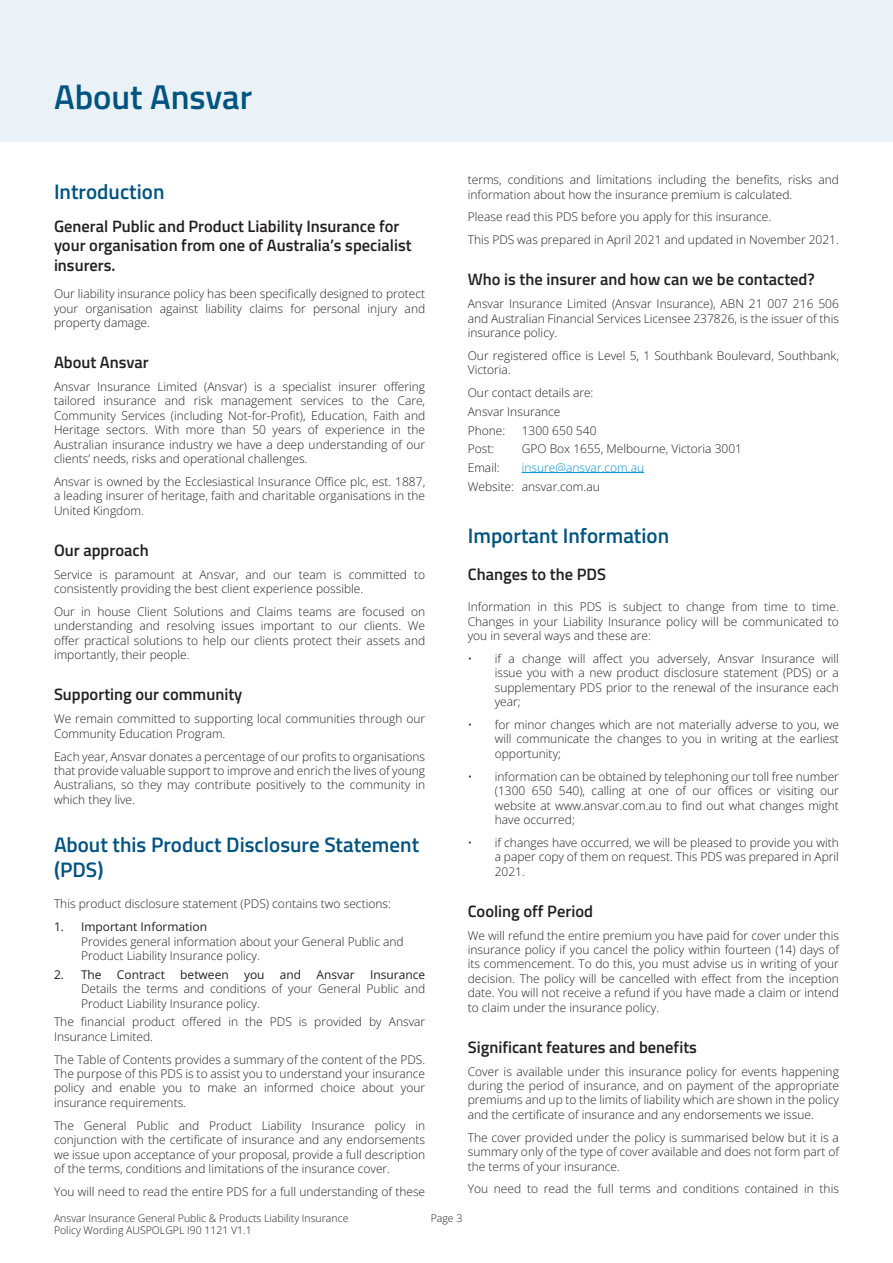
<style>
.page{position:relative;width:893px;height:1263px;background:#fff}
.page>*{position:absolute;margin:0;border:0;box-sizing:border-box;transform-origin:0 0}
.Title_copy{font:600 34.5px "Titillium Web";color:#005480}
.Heading{font:600 21px/25.2px "Titillium Web";color:#005480}
.Subheading_copy{font:600 16.5px "Titillium Web";color:#231f20}
.Heading-2{font:600 16.5px/19.8px "Titillium Web";color:#231f20}
.Bidy_Copy_copy{font:300 12px/14.4px "Open Sans";color:#231f20;text-align:justify}
.Subheading_copy-2{font:300 12px/14.4px "Open Sans";color:#231f20;text-align:justify}
.Bullets_copy{font:300 12px "Open Sans";color:#231f20}
.t1{font:12px "Open Sans";color:#231f20}
.Bullets_copy-2{font:300 12px "Open Sans";color:#0093d0}
.t2{font:300 10.5px "Open Sans";color:#231f20}
.s1{font-weight:400}
</style>
<div class="page">
<div style="left:0;top:0;width:893px;height:142px;background:#eaf1f7"></div>
<hr style="left:522px;top:472px;width:122px;height:1px;background:#0093d0">
<p class="Title_copy" style="left:54px;top:71px;width:200px">About Ansvar</p>
<p class="Heading" style="left:54px;top:178px;width:112px">Introduction</p>
<p class="Heading-2" style="left:54px;top:215px;width:359px">General Public and Product Liability Insurance for your organisation from one of Australia’s specialist insurers.</p>
<p class="Bidy_Copy_copy" style="left:54px;top:286px;width:373px">Our liability insurance policy has been specifically designed to protect your organisation against liability claims for personal injury and property damage.</p>
<p class="Subheading_copy" style="left:54px;top:350px;width:96px">About Ansvar</p>
<p class="Bidy_Copy_copy" style="left:54px;top:379px;width:373px">Ansvar Insurance Limited (Ansvar) is a specialist insurer offering tailored insurance and risk management services to the Care, Community Services (including Not-for-Profit), Education, Faith and Heritage sectors. With more than 50 years of experience in the Australian insurance industry we have a deep understanding of our clients’ needs, risks and operational challenges.</p>
<p class="Bidy_Copy_copy" style="left:54px;top:474px;width:373px">Ansvar is owned by the Ecclesiastical Insurance Office plc, est. 1887, a leading insurer of heritage, faith and charitable organisations in the United Kingdom.</p>
<p class="Subheading_copy" style="left:54px;top:538px;width:96px">Our approach</p>
<p class="Bidy_Copy_copy" style="left:54px;top:567px;width:373px">Service is paramount at Ansvar, and our team is committed to consistently providing the best client experience possible.</p>
<p class="Bidy_Copy_copy" style="left:54px;top:604px;width:373px">Our in house Client Solutions and Claims teams are focused on understanding and resolving issues important to our clients. We offer practical solutions to help our clients protect their assets and importantly, their people.</p>
<p class="Subheading_copy" style="left:54px;top:682px;width:190px">Supporting our community</p>
<p class="Bidy_Copy_copy" style="left:54px;top:711px;width:373px">We remain committed to supporting local communities through our<br>Community Education Program.</p>
<p class="Bidy_Copy_copy" style="left:54px;top:749px;width:373px">Each year, Ansvar donates a percentage of our profits to organisations that provide valuable support to improve and enrich the lives of young Australians, so they may contribute positively to the community in which they live.</p>
<p class="Heading" style="left:54px;top:831px;width:367px">About this Product Disclosure Statement (PDS)</p>
<p class="Bidy_Copy_copy" style="left:54px;top:896px;width:338px">This product disclosure statement (PDS) contains two sections:</p>
<p class="Bidy_Copy_copy" style="left:81px;top:919px;width:324px;text-align:left;text-indent:-27px"><span class="s1">1. Important Information<br></span>Provides general information about your General Public and<br>Product Liability Insurance policy.</p>
<p class="t1" style="left:54px;top:966px;width:49px">2. The</p>
<p class="t1" style="left:117px;top:966px;width:50px">Contract</p>
<p class="t1" style="left:180px;top:966px;width:50px">between</p>
<p class="t1" style="left:244px;top:966px;width:22px">you</p>
<p class="t1" style="left:280px;top:966px;width:23px">and</p>
<p class="t1" style="left:317px;top:966px;width:40px">Ansvar</p>
<p class="Bidy_Copy_copy" style="left:81px;top:967px;width:346px;text-indent:289px"><span class="s1">Insurance </span>Details the terms and conditions of your General Public and Product Liability Insurance policy.</p>
<p class="Bidy_Copy_copy" style="left:54px;top:1014px;width:373px">The financial product offered in the PDS is provided by Ansvar<br>Insurance Limited.</p>
<p class="Bidy_Copy_copy" style="left:54px;top:1052px;width:373px">The Table of Contents provides a summary of the content of the PDS.<br>The purpose of this PDS is to assist you to understand your insurance policy and enable you to make an informed choice about your insurance requirements.</p>
<p class="Bidy_Copy_copy" style="left:54px;top:1118px;width:373px">The General Public and Product Liability Insurance policy in conjunction with the certificate of insurance and any endorsements we issue upon acceptance of your proposal, provide a full description of the terms, conditions and limitations of the insurance cover.</p>
<p class="Bidy_Copy_copy" style="left:54px;top:1184px;width:373px">You will need to read the entire PDS for a full understanding of these</p>
<p class="Bidy_Copy_copy" style="left:468px;top:172px;width:373px">terms, conditions and limitations including the benefits, risks and information about how the insurance premium is calculated.</p>
<p class="Bidy_Copy_copy" style="left:468px;top:210px;width:305px">Please read this PDS before you apply for this insurance.</p>
<p class="Bidy_Copy_copy" style="left:468px;top:232px;width:373px">This PDS was prepared in April 2021 and updated in November 2021.</p>
<p class="Subheading_copy" style="left:468px;top:267px;width:349px">Who is the insurer and how can we be contacted?</p>
<p class="Subheading_copy-2" style="left:468px;top:296px;width:373px">Ansvar Insurance Limited (Ansvar Insurance), ABN 21 007 216 506 and Australian Financial Services Licensee 237826, is the issuer of this insurance policy.</p>
<p class="Subheading_copy-2" style="left:468px;top:348px;width:373px">Our registered office is Level 5, 1 Southbank Boulevard, Southbank,<br>Victoria.</p>
<p class="Subheading_copy-2" style="left:468px;top:385px;width:127px">Our contact details are:</p>
<p class="Subheading_copy-2" style="left:468px;top:404px;width:94px">Ansvar Insurance</p>
<p class="Bullets_copy" style="left:468px;top:422px;width:39px">Phone:</p>
<p class="Bullets_copy" style="left:522px;top:422px;width:76px">1300 650 540</p>
<p class="Bullets_copy" style="left:468px;top:441px;width:28px">Post:</p>
<p class="Bullets_copy" style="left:522px;top:441px;width:222px">GPO Box 1655, Melbourne, Victoria 3001</p>
<p class="Bullets_copy" style="left:468px;top:459px;width:33px">Email:</p>
<p class="Bullets_copy-2" style="left:522px;top:459px;width:124px">insure@ansvar.com.au</p>
<p class="Bullets_copy" style="left:468px;top:478px;width:134px">Website: ansvar.com.au</p>
<p class="Heading" style="left:468px;top:522px;width:203px">Important Information</p>
<p class="Heading-2" style="left:468px;top:563px;width:140px">Changes to the PDS</p>
<p class="Bidy_Copy_copy" style="left:468px;top:599px;width:373px">Information in this PDS is subject to change from time to time.<br>Changes in your Liability Insurance policy will be communicated to you in several ways and these are:</p>
<p class="Bidy_Copy_copy" style="left:495px;top:651px;width:346px;text-indent:-27px">• if a change will affect you adversely, Ansvar Insurance will issue you with a new product disclosure statement (PDS) or a supplementary PDS prior to the renewal of the insurance each year;</p>
<p class="Bidy_Copy_copy" style="left:495px;top:717px;width:346px;text-indent:-27px">• for minor changes which are not materially adverse to you, we will communicate the changes to you in writing at the earliest opportunity;</p>
<p class="Bidy_Copy_copy" style="left:495px;top:769px;width:346px;text-indent:-27px">• information can be obtained by telephoning our toll free number (1300 650 540), calling at one of our offices or visiting our website at www.ansvar.com.au to find out what changes might have occurred;</p>
<p class="Bidy_Copy_copy" style="left:495px;top:835px;width:346px;text-indent:-27px">• if changes have occurred, we will be pleased to provide you with a paper copy of them on request. This PDS was prepared in April 2021.</p>
<p class="Subheading_copy" style="left:468px;top:898px;width:127px">Cooling off Period</p>
<p class="Bidy_Copy_copy" style="left:468px;top:928px;width:373px">We will refund the entire premium you have paid for cover under this insurance policy if you cancel the policy within fourteen (14) days of its commencement. To do this, you must advise us in writing of your decision. The policy will be cancelled with effect from the inception date. You will not receive a refund if you have made a claim or intend to claim under the insurance policy.</p>
<p class="Subheading_copy" style="left:468px;top:1034px;width:231px">Significant features and benefits</p>
<p class="Bidy_Copy_copy" style="left:468px;top:1064px;width:373px">Cover is available under this insurance policy for events happening during the period of insurance, and on payment of the appropriate premiums and up to the limits of liability which are shown in the policy and the certificate of insurance and any endorsements we issue.</p>
<p class="Bidy_Copy_copy" style="left:468px;top:1130px;width:373px">The cover provided under the policy is summarised below but it is a summary only of the type of cover available and does not form part of the terms of your insurance.</p>
<p class="Bidy_Copy_copy" style="left:468px;top:1181px;width:373px">You need to read the full terms and conditions contained in this</p>
<p class="t2" style="left:54px;top:1211px;width:296px">Ansvar Insurance General Public &amp; Products Liability Insurance</p>
<p class="t2" style="left:431px;top:1211px;width:33px">Page 3</p>
<p class="t2" style="left:54px;top:1223px;width:199px">Policy Wording AUSPOLGPL I90 1121 V1.1</p>
</div>
